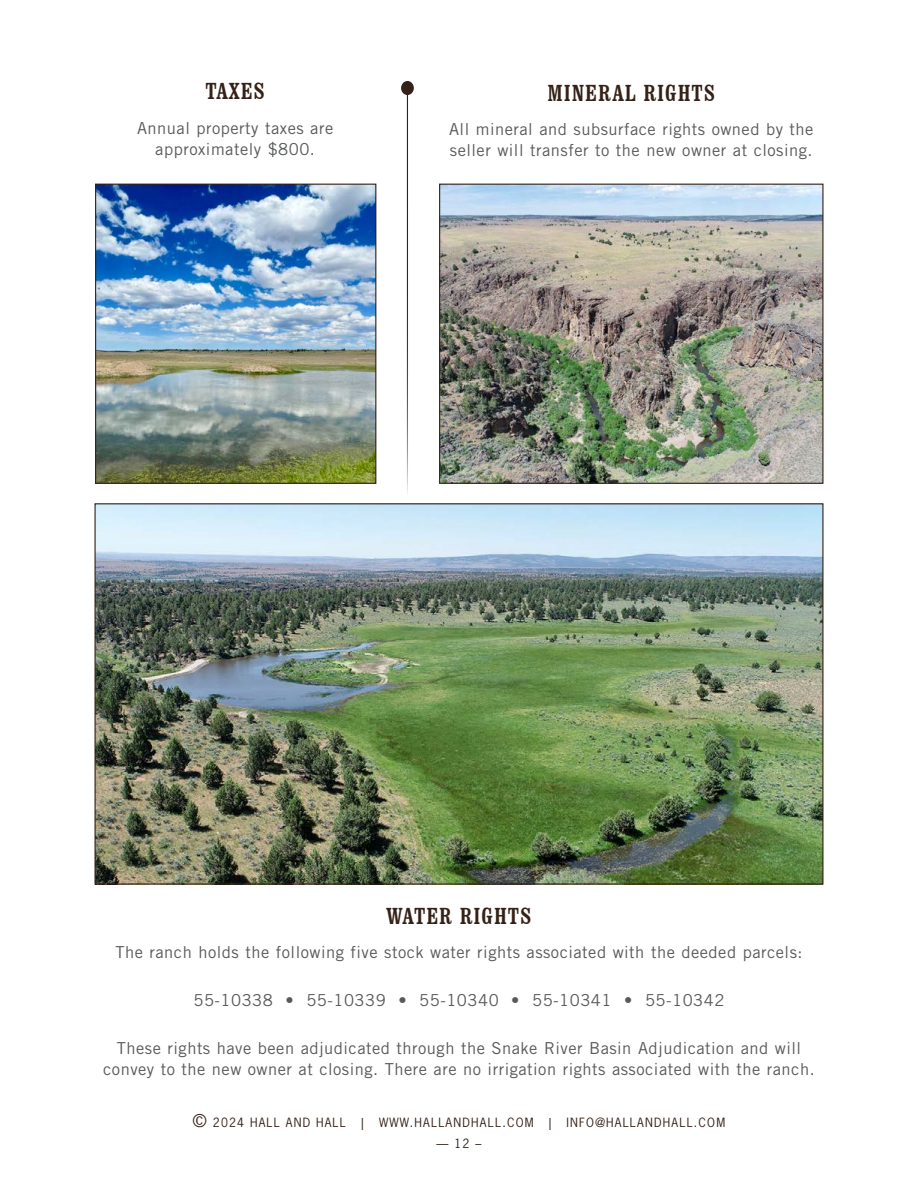
<style>
.page{position:relative;width:918px;height:1188px;background:#fff}
.page>*{position:absolute;margin:0;border:0;box-sizing:border-box;transform-origin:0 0}
.t1{font:condensed 24px "Clarendon BT";letter-spacing:.04em;color:#342117}
.t2{font:16.5px/21px "Trade Gothic LT Std";letter-spacing:.03em;color:#58595b;text-align:center}
.t3{font:12px "News Gothic Std";letter-spacing:.1em;color:#342117}
.s1{font-size:16.5px}
</style>
<div class="page">
<hr style="left:407px;top:94px;width:1px;height:401px;background:#342117">
<div style="left:402px;top:82px;width:11px;height:12px;background:#342117;border-radius:50%"></div>
<div style="left:401px;top:81px;width:13px;height:14px;border:2px solid #342117;border-radius:50%"></div>
<img style="left:96px;top:505px;width:726px;height:378px">
<img style="left:97px;top:186px;width:277px;height:296px">
<div style="left:95px;top:184px;width:281px;height:300px;border:1px solid #342117"></div>
<img style="left:441px;top:186px;width:381px;height:296px">
<div style="left:439px;top:184px;width:385px;height:300px;border:1px solid #342117"></div>
<h1 class="t1" style="left:205px;top:76px;width:61px">TAXES</h1>
<p class="t2" style="left:137px;top:117px;width:198px">Annual property taxes are approximately $800.</p>
<h1 class="t1" style="left:547px;top:78px;width:169px">MINERAL RIGHTS</h1>
<p class="t2" style="left:449px;top:119px;width:366px;text-align:left">All mineral and subsurface rights owned by the seller will transfer to the new owner at closing.</p>
<h1 class="t1" style="left:386px;top:901px;width:147px">WATER RIGHTS</h1>
<p class="t2" style="left:115px;top:942px;width:689px">The ranch holds the following five stock water rights associated with the deeded parcels:</p>
<p class="t2" style="left:193px;top:990px;width:533px">55-10338 • 55-10339 • 55-10340 • 55-10341 • 55-10342</p>
<p class="t2" style="left:103px;top:1038px;width:713px">These rights have been adjudicated through the Snake River Basin Adjudication and will convey to the new owner at closing. There are no irrigation rights associated with the ranch.</p>
<p class="t3" style="left:193px;top:1115px;width:155px"><span class="s1">©</span> 2024 HALL AND HALL</p>
<p class="t3" style="left:361px;top:1115px;width:4px">|</p>
<p class="t3" style="left:379px;top:1115px;width:156px">WWW.HALLANDHALL.COM</p>
<p class="t3" style="left:549px;top:1115px;width:4px">|</p>
<p class="t3" style="left:567px;top:1115px;width:160px">INFO@HALLANDHALL.COM</p>
<p class="t3" style="left:437px;top:1135px;width:46px">— 12 –</p>
</div>
